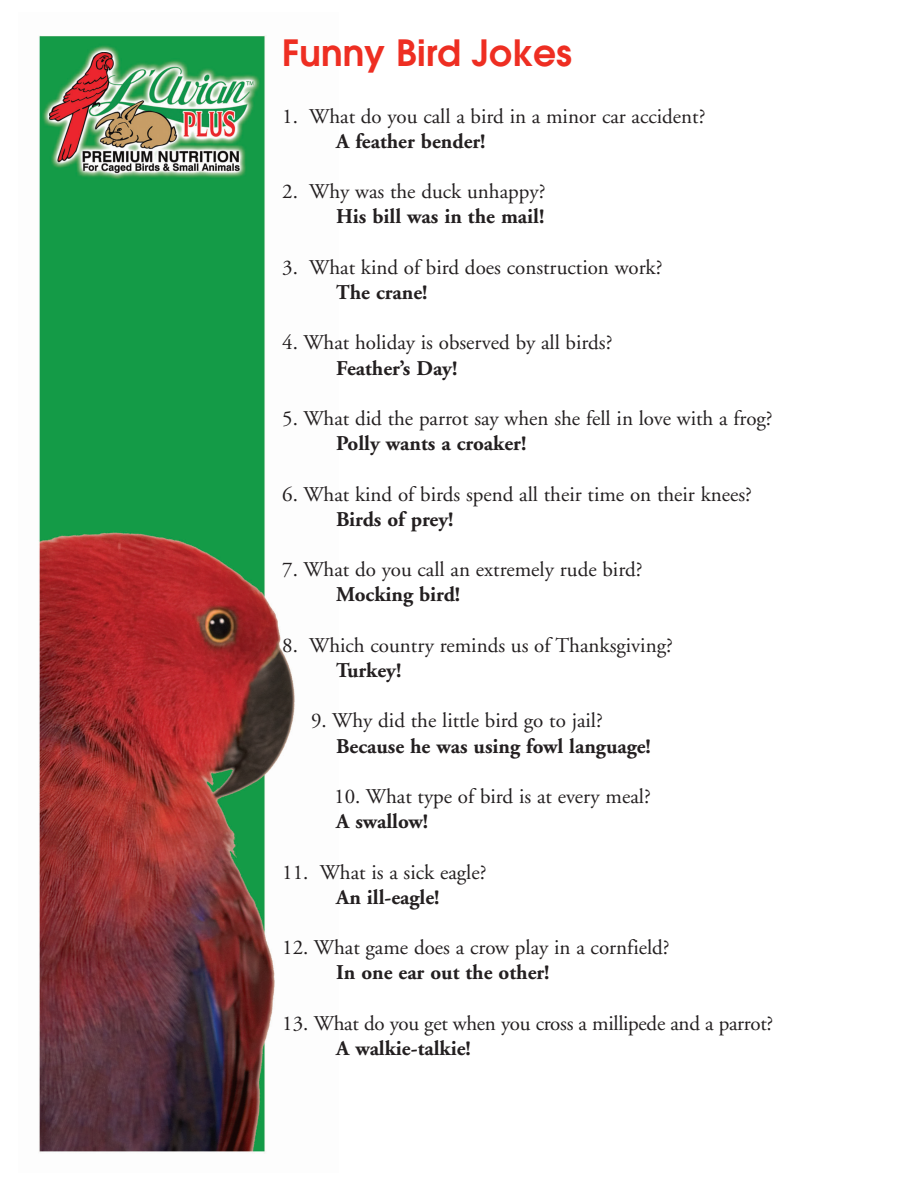
<style>
.page{position:relative;width:918px;height:1188px;background:#fff}
.page>*{position:absolute;margin:0;border:0;box-sizing:border-box;transform-origin:0 0}
.t1{font:600 36px "Avant Garde";color:#ee2e22}
.t2{font:21px "Adobe Garamond";color:#231f20}
.t3{font:700 21px "Adobe Garamond";color:#231f20}
</style>
<div class="page">
<img style="left:38px;top:35px;width:257px;height:1118px">
<h1 class="t1" style="left:282px;top:39px;width:291px">Funny Bird Jokes</h1>
<p class="t2" style="left:282px;top:107px;width:425px">1. What do you call a bird in a minor car accident?</p>
<p class="t3" style="left:336px;top:133px;width:151px">A feather bender!</p>
<p class="t2" style="left:282px;top:183px;width:265px">2. Why was the duck unhappy?</p>
<p class="t3" style="left:336px;top:208px;width:210px">His bill was in the mail!</p>
<p class="t2" style="left:282px;top:259px;width:382px">3. What kind of bird does construction work?</p>
<p class="t3" style="left:336px;top:284px;width:93px">The crane!</p>
<p class="t2" style="left:282px;top:334px;width:332px">4. What holiday is observed by all birds?</p>
<p class="t3" style="left:336px;top:359px;width:123px">Feather’s Day!</p>
<p class="t2" style="left:282px;top:410px;width:492px">5. What did the parrot say when she fell in love with a frog?</p>
<p class="t3" style="left:336px;top:435px;width:192px">Polly wants a croaker!</p>
<p class="t2" style="left:282px;top:485px;width:471px">6. What kind of birds spend all their time on their knees?</p>
<p class="t3" style="left:336px;top:511px;width:119px">Birds of prey!</p>
<p class="t2" style="left:282px;top:561px;width:362px">7. What do you call an extremely rude bird?</p>
<p class="t3" style="left:336px;top:586px;width:126px">Mocking bird!</p>
<p class="t2" style="left:282px;top:637px;width:392px">8. Which country reminds us of Thanksgiving?</p>
<p class="t3" style="left:336px;top:662px;width:67px">Turkey!</p>
<p class="t2" style="left:311px;top:712px;width:293px">9. Why did the little bird go to jail?</p>
<p class="t3" style="left:336px;top:737px;width:316px">Because he was using fowl language!</p>
<p class="t2" style="left:334px;top:788px;width:318px">10. What type of bird is at every meal?</p>
<p class="t3" style="left:336px;top:813px;width:94px">A swallow!</p>
<p class="t2" style="left:282px;top:863px;width:206px">11. What is a sick eagle?</p>
<p class="t3" style="left:336px;top:889px;width:105px">An ill-eagle!</p>
<p class="t2" style="left:282px;top:939px;width:389px">12. What game does a crow play in a cornfield?</p>
<p class="t3" style="left:336px;top:964px;width:215px">In one ear out the other!</p>
<p class="t2" style="left:282px;top:1015px;width:493px">13. What do you get when you cross a millipede and a parrot?</p>
<p class="t3" style="left:336px;top:1040px;width:136px">A walkie-talkie!</p>
</div>
